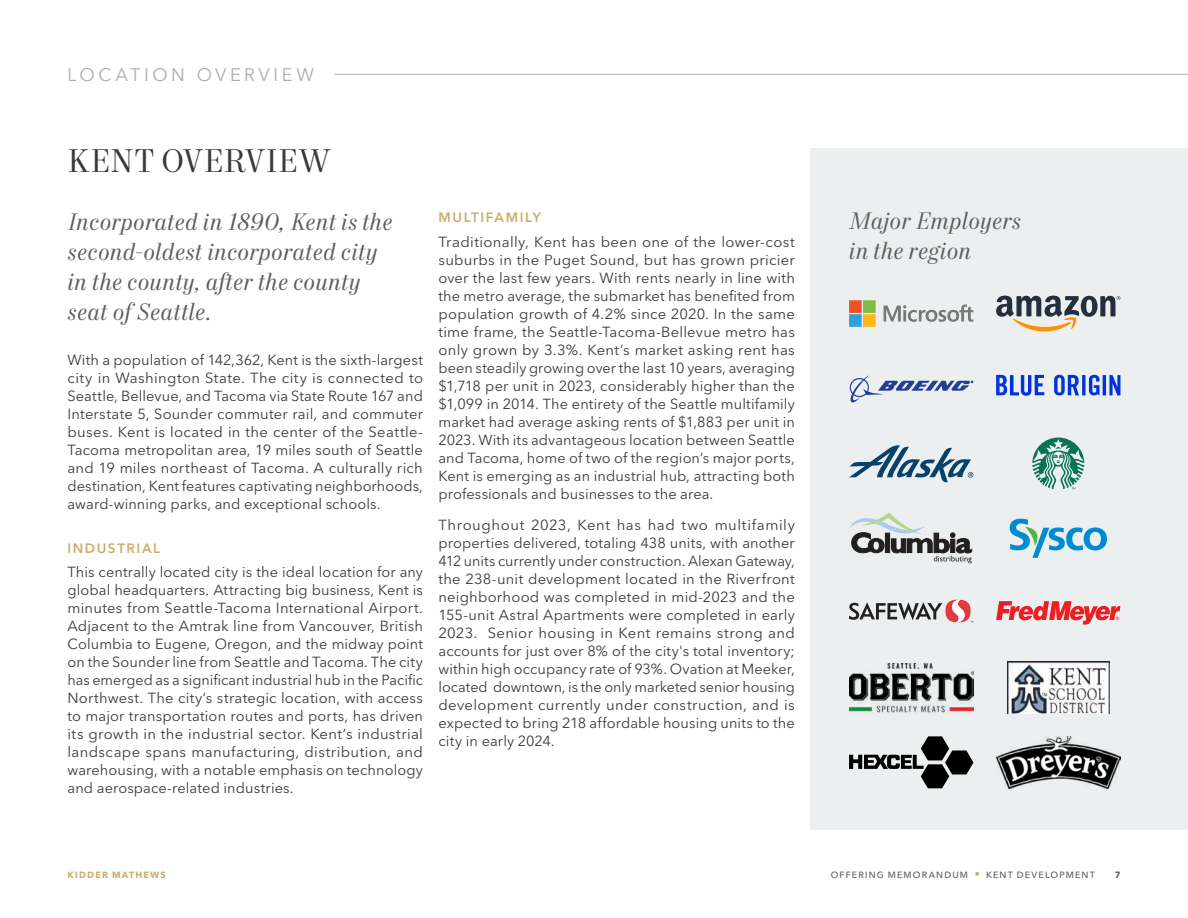
<style>
.page{position:relative;width:1188px;height:918px;background:#fff}
.page>*{position:absolute;margin:0;border:0;box-sizing:border-box;transform-origin:0 0}
.t1{font:33px "Mort Modern 08";letter-spacing:.01em;color:#383b3d}
.t2{font:italic 24px/30px "Mort Modern 08";letter-spacing:.01em;color:#5f5d5e}
.t3{font:18px "Avenir Next LT Pro";letter-spacing:.2em;color:#afabac}
.t4{font:14.55px/18px "Avenir Next LT Pro";letter-spacing:.005em;color:#383b3d;text-align:justify}
.t5{font:600 13.5px "Avenir Next LT Pro";letter-spacing:.115em;color:#cbae6c}
.t6{font:500 9px "Avenir Next LT Pro";letter-spacing:.13em;color:#5f5d5e}
.t7{font:700 9px "Avenir Next LT Pro";letter-spacing:.13em;color:#cbae6c}
.t8{font:700 9px "Avenir Next LT Pro";color:#5f5d5e}
.s1{color:#cbae6c}
</style>
<div class="page">
<div style="left:810px;top:149px;width:378px;height:681px;background:#eceff0"></div>
<svg style="left:1032px;top:438px;width:52px;height:51px"></svg>
<svg style="left:996px;top:296px;width:124px;height:36px"></svg>
<svg style="left:849px;top:375px;width:124px;height:28px"></svg>
<svg style="left:996px;top:375px;width:124px;height:21px"></svg>
<svg style="left:884px;top:304px;width:89px;height:18px"></svg>
<svg style="left:849px;top:300px;width:27px;height:27px"></svg>
<svg style="left:850px;top:512px;width:123px;height:51px"></svg>
<img style="left:849px;top:664px;width:124px;height:50px">
<svg style="left:849px;top:445px;width:124px;height:37px"></svg>
<svg style="left:849px;top:600px;width:124px;height:22px"></svg>
<svg style="left:849px;top:736px;width:124px;height:52px"></svg>
<svg style="left:1010px;top:519px;width:97px;height:39px"></svg>
<svg style="left:996px;top:601px;width:124px;height:24px"></svg>
<img style="left:1007px;top:661px;width:102px;height:53px">
<img style="left:996px;top:736px;width:124px;height:52px">
<hr style="left:334px;top:74px;width:854px;height:1px;background:#afabac">
<p class="t3" style="left:68px;top:64px;width:248px">LOCATION OVERVIEW</p>
<h1 class="t1" style="left:68px;top:141px;width:264px">KENT OVERVIEW</h1>
<h2 class="t2" style="left:68px;top:208px;width:327px">Incorporated in 1890, Kent is the second-oldest incorporated city in the county, after the county seat of Seattle.</h2>
<p class="t4" style="left:68px;top:351px;width:357px">With a population of 142,362, Kent is the sixth-largest city in Washington State. The city is connected to Seattle, Bellevue, and Tacoma via State Route 167 and Interstate 5, Sounder commuter rail, and commuter buses. Kent is located in the center of the Seattle-Tacoma metropolitan area, 19 miles south of Seattle and 19 miles northeast of Tacoma. A culturally rich destination, Kent features captivating neighborhoods, award-winning parks, and exceptional schools.</p>
<p class="t5" style="left:68px;top:540px;width:94px">INDUSTRIAL</p>
<p class="t4" style="left:68px;top:563px;width:357px">This centrally located city is the ideal location for any global headquarters. Attracting big business, Kent is minutes from Seattle-Tacoma International Airport.<br>Adjacent to the Amtrak line from Vancouver, British Columbia to Eugene, Oregon, and the midway point on the Sounder line from Seattle and Tacoma. The city has emerged as a significant industrial hub in the Pacific Northwest. The city’s strategic location, with access to major transportation routes and ports, has driven its growth in the industrial sector. Kent’s industrial landscape spans manufacturing, distribution, and warehousing, with a notable emphasis on technology and aerospace-related industries.</p>
<p class="t5" style="left:438px;top:209px;width:104px">MULTIFAMILY</p>
<p class="t4" style="left:438px;top:233px;width:358px">Traditionally, Kent has been one of the lower-cost suburbs in the Puget Sound, but has grown pricier over the last few years. With rents nearly in line with the metro average, the submarket has benefited from population growth of 4.2% since 2020. In the same time frame, the Seattle-Tacoma-Bellevue metro has only grown by 3.3%. Kent’s market asking rent has been steadily growing over the last 10 years, averaging $1,718 per unit in 2023, considerably higher than the $1,099 in 2014. The entirety of the Seattle multifamily market had average asking rents of $1,883 per unit in 2023. With its advantageous location between Seattle and Tacoma, home of two of the region’s major ports, Kent is emerging as an industrial hub, attracting both professionals and businesses to the area.</p>
<p class="t4" style="left:438px;top:516px;width:358px">Throughout 2023, Kent has had two multifamily properties delivered, totaling 438 units, with another 412 units currently under construction. Alexan Gateway, the 238-unit development located in the Riverfront neighborhood was completed in mid-2023 and the 155-unit Astral Apartments were completed in early 2023. Senior housing in Kent remains strong and accounts for just over 8% of the city's total inventory; within high occupancy rate of 93%. Ovation at Meeker, located downtown, is the only marketed senior housing development currently under construction, and is expected to bring 218 affordable housing units to the city in early 2024.</p>
<h2 class="t2" style="left:849px;top:207px;width:174px">Major Employers in the region</h2>
<p class="t7" style="left:68px;top:869px;width:100px">KIDDER MATHEWS</p>
<p class="t6" style="left:831px;top:869px;width:266px">OFFERING MEMORANDUM <span class="s1">■</span> KENT DEVELOPMENT</p>
<p class="t8" style="left:1115px;top:869px;width:7px">7</p>
</div>
